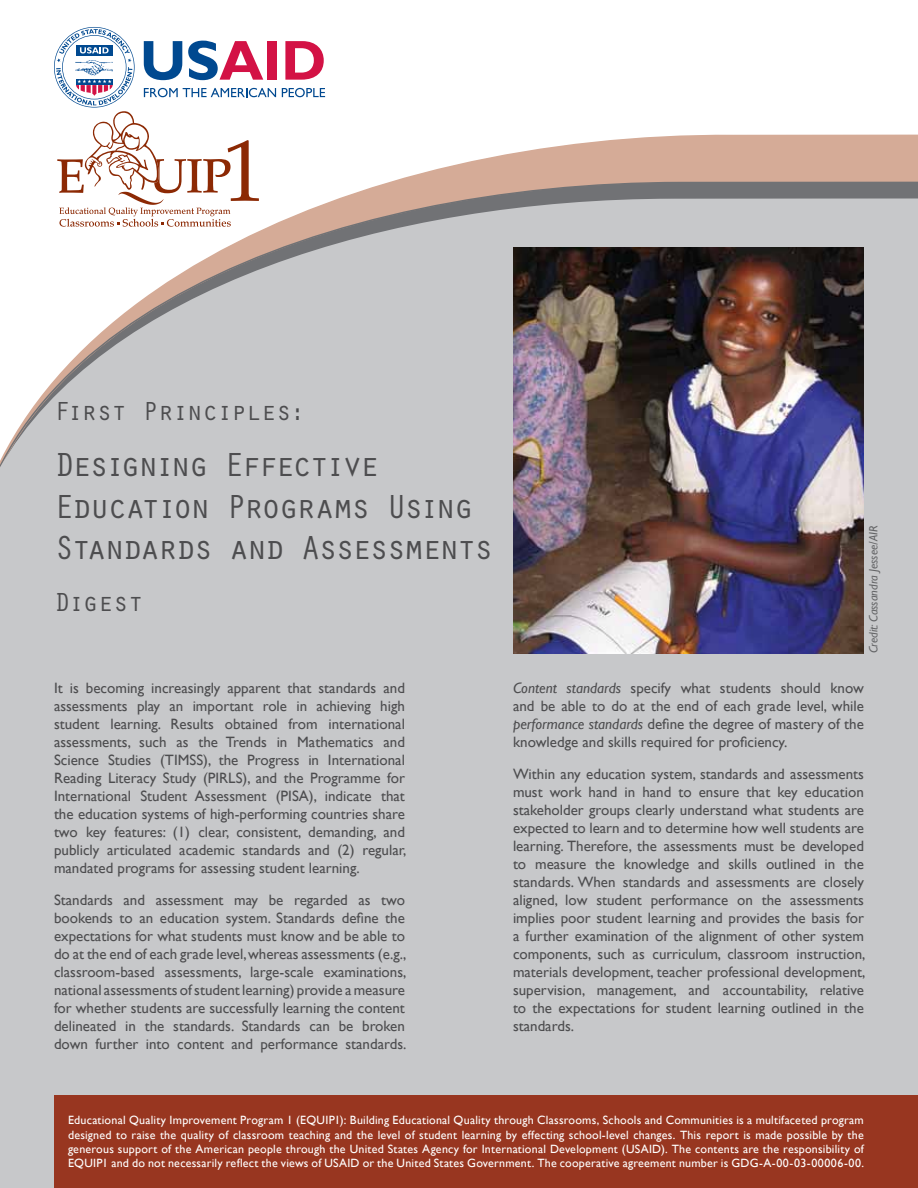
<style>
.page{position:relative;width:918px;height:1188px;background:#fff}
.page>*{position:absolute;margin:0;border:0;box-sizing:border-box;transform-origin:0 0}
.t1{font:34.5px/41.4px "Orator Std";letter-spacing:-.095em;color:#4d4d4f}
.t2{font:27px "Orator Std";letter-spacing:-.05em;color:#4d4d4f}
.t3{font:15px/18px "Gill Sans";color:#4d4d4f;text-align:justify}
.t4{font:12px/14.4px "Gill Sans";letter-spacing:.02em;color:#fff;text-align:justify}
.t5{font:italic 12px "Gill Sans";color:#636466}
.s1{font-style:italic}
</style>
<div class="page">
<svg style="left:400px;top:134px;width:518px;height:45px"></svg>
<svg style="left:340px;top:179px;width:578px;height:19px;background:#9f8f89"></svg>
<div style="left:0;top:198px;width:918px;height:990px;background:#c7c8ca"></div>
<div style="left:54px;top:1095px;width:864px;height:93px;background:#983620"></div>
<div style="left:268px;top:41px;width:9px;height:39px;background:#d31245"></div>
<svg style="left:285px;top:41px;width:39px;height:39px"></svg>
<svg style="left:282px;top:88px;width:43px;height:9px"></svg>
<svg style="left:54px;top:27px;width:222px;height:200px"></svg>
<img style="left:513px;top:247px;width:351px;height:406px">
<h2 class="t2" style="left:54px;top:392px;width:253px">First Principles:</h2>
<h1 class="t1" style="left:54px;top:443px;width:442px">Designing Effective<br>Education Programs Using<br>Standards and Assessments</h1>
<h2 class="t2" style="left:54px;top:583px;width:91px">Digest</h2>
<p class="t3" style="left:54px;top:679px;width:354px">It is becoming increasingly apparent that standards and assessments play an important role in achieving high student learning. Results obtained from international assessments, such as the Trends in Mathematics and Science Studies (TIMSS), the Progress in International Reading Literacy Study (PIRLS), and the Programme for International Student Assessment (PISA), indicate that the education systems of high-performing countries share two key features: (1) clear, consistent, demanding, and publicly articulated academic standards and (2) regular, mandated programs for assessing student learning.</p>
<p class="t3" style="left:54px;top:891px;width:354px">Standards and assessment may be regarded as two bookends to an education system. Standards define the expectations for what students must know and be able to do at the end of each grade level, whereas assessments (e.g., classroom-based assessments, large-scale examinations, national assessments of student learning) provide a measure for whether students are successfully learning the content delineated in the standards. Standards can be broken down further into content and performance standards.</p>
<p class="t5" style="left:866px;top:653px;width:129px;rotate:-90deg">Credit: Cassandra Jessee/AIR</p>
<p class="t3" style="left:513px;top:679px;width:352px"><span class="s1">Content standards</span> specify what students should know and be able to do at the end of each grade level, while <span class="s1">performance standards</span> define the degree of mastery of the knowledge and skills required for proficiency.</p>
<p class="t3" style="left:513px;top:765px;width:354px">Within any education system, standards and assessments must work hand in hand to ensure that key education stakeholder groups clearly understand what students are expected to learn and to determine how well students are learning. Therefore, the assessments must be developed to measure the knowledge and skills outlined in the standards. When standards and assessments are closely aligned, low student performance on the assessments implies poor student learning and provides the basis for a further examination of the alignment of other system components, such as curriculum, classroom instruction, materials development, teacher professional development, supervision, management, and accountability, relative to the expectations for student learning outlined in the standards.</p>
<p class="t4" style="left:68px;top:1113px;width:797px">Educational Quality Improvement Program 1 (EQUIP1): Building Educational Quality through Classrooms, Schools and Communities is a multifaceted program designed to raise the quality of classroom teaching and the level of student learning by effecting school-level changes. This report is made possible by the generous support of the American people through the United States Agency for International Development (USAID). The contents are the responsibility of EQUIP1 and do not necessarily reflect the views of USAID or the United States Government. The cooperative agreement number is GDG-A-00-03-00006-00.</p>
</div>
